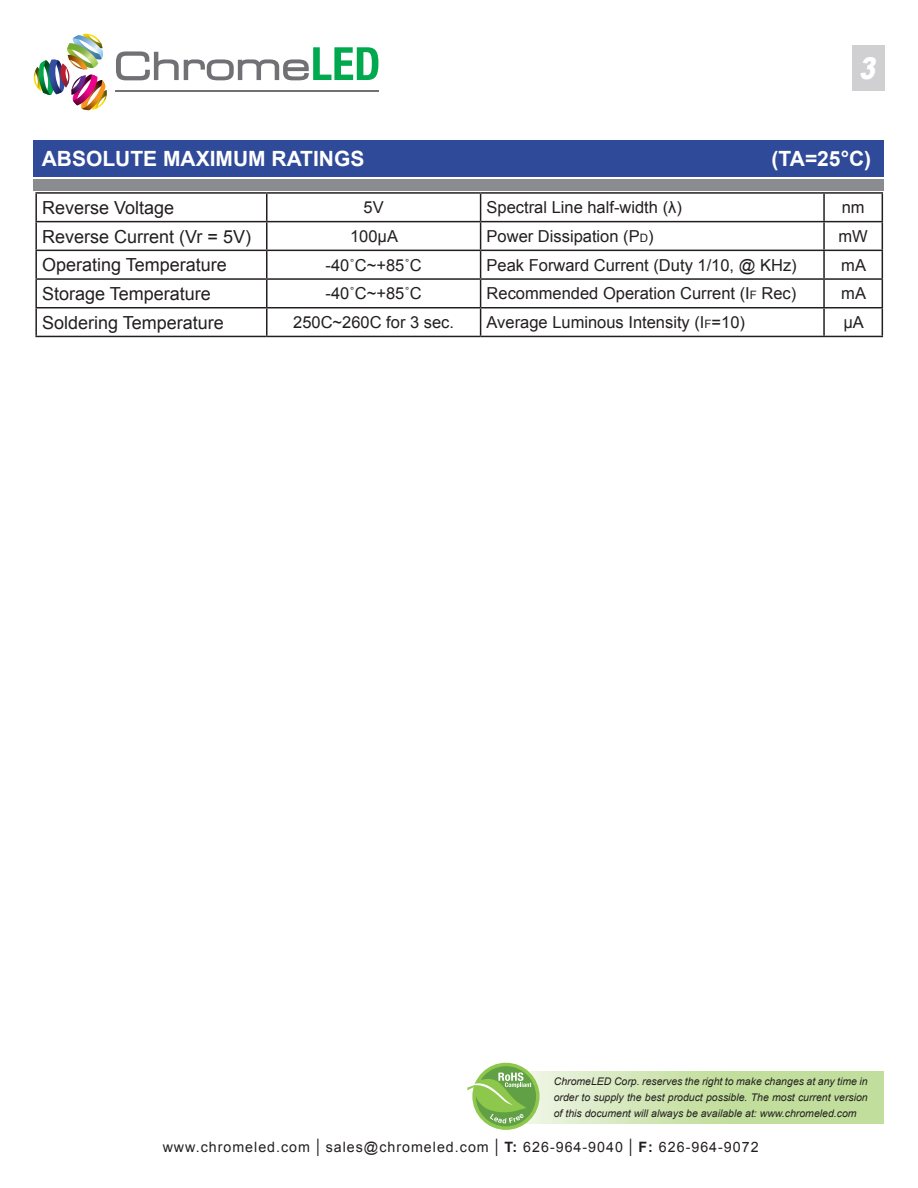
<style>
.page{position:relative;width:918px;height:1188px;background:#fff}
.page>*{position:absolute;margin:0;border:0;box-sizing:border-box;transform-origin:0 0}
.t1{font:italic 900 30px "Arial";color:#fff;scale:.8 1}
.t2{font:700 21px "Arial";color:#fff}
.t3{font:18px "Arial";color:#231f20}
.t4{font:16.5px "Arial";color:#231f20}
.t5{font:14.25px "Arial";letter-spacing:.07em;color:#231f20}
.t6{font:italic 10.5px/15.8px "Arial";color:#231f20;text-align:justify}
.s1{font-style:inherit}
.s2{font-size:11.55px}
.s3{font-size:18.6px}
.s4{font-weight:700}
</style>
<div class="page">
<img style="left:34px;top:34px;width:73px;height:76px">
<hr style="left:115px;top:90px;width:263px;height:2px;background:#717074">
<svg style="left:116px;top:47px;width:262px;height:33px"></svg>
<svg style="left:472px;top:1063px;width:68px;height:67px"></svg>
<div style="left:476px;top:1066px;width:60px;height:60px;background:#61a045;border-radius:50%"></div>
<svg style="left:467px;top:1072px;width:64px;height:51px"></svg>
<div style="left:852px;top:45px;width:32px;height:46px;background:#d0d0d3"></div>
<div style="left:34px;top:140px;width:850px;height:37px;background:#304a9a"></div>
<div style="left:34px;top:179px;width:850px;height:11px;background:#8a8c8f"></div>
<svg style="left:268px;top:194px;width:614px;height:142px"></svg>
<hr style="left:35px;top:192px;width:232px;height:2px;background:#231f20">
<hr style="left:35px;top:194px;width:2px;height:27px;background:#231f20">
<hr style="left:267px;top:192px;width:214px;height:2px;background:#231f20">
<hr style="left:266px;top:194px;width:2px;height:27px;background:#231f20">
<hr style="left:481px;top:192px;width:343px;height:2px;background:#231f20">
<hr style="left:824px;top:192px;width:59px;height:2px;background:#231f20">
<hr style="left:823px;top:194px;width:2px;height:27px;background:#231f20">
<hr style="left:35px;top:221px;width:232px;height:1px;background:#231f20">
<hr style="left:35px;top:222px;width:2px;height:28px;background:#231f20">
<hr style="left:267px;top:221px;width:214px;height:1px;background:#231f20">
<hr style="left:266px;top:222px;width:2px;height:28px;background:#231f20">
<hr style="left:481px;top:221px;width:343px;height:1px;background:#231f20">
<hr style="left:824px;top:221px;width:59px;height:1px;background:#231f20">
<hr style="left:823px;top:222px;width:2px;height:28px;background:#231f20">
<hr style="left:35px;top:250px;width:232px;height:1px;background:#231f20">
<hr style="left:35px;top:251px;width:2px;height:27px;background:#231f20">
<hr style="left:267px;top:250px;width:214px;height:1px;background:#231f20">
<hr style="left:266px;top:251px;width:2px;height:27px;background:#231f20">
<hr style="left:481px;top:250px;width:343px;height:1px;background:#231f20">
<hr style="left:824px;top:250px;width:59px;height:1px;background:#231f20">
<hr style="left:823px;top:251px;width:2px;height:27px;background:#231f20">
<hr style="left:35px;top:278px;width:232px;height:2px;background:#231f20">
<hr style="left:35px;top:280px;width:2px;height:27px;background:#231f20">
<hr style="left:267px;top:278px;width:214px;height:2px;background:#231f20">
<hr style="left:266px;top:280px;width:2px;height:27px;background:#231f20">
<hr style="left:481px;top:278px;width:343px;height:2px;background:#231f20">
<hr style="left:824px;top:278px;width:59px;height:2px;background:#231f20">
<hr style="left:823px;top:280px;width:2px;height:27px;background:#231f20">
<hr style="left:35px;top:307px;width:232px;height:1px;background:#231f20">
<hr style="left:35px;top:308px;width:2px;height:28px;background:#231f20">
<hr style="left:267px;top:307px;width:214px;height:1px;background:#231f20">
<hr style="left:266px;top:308px;width:2px;height:28px;background:#231f20">
<hr style="left:481px;top:307px;width:343px;height:1px;background:#231f20">
<svg style="left:480px;top:194px;width:1px;height:142px"></svg>
<hr style="left:824px;top:307px;width:59px;height:1px;background:#231f20">
<hr style="left:823px;top:308px;width:2px;height:28px;background:#231f20">
<svg style="left:882px;top:194px;width:1px;height:142px"></svg>
<hr style="left:35px;top:336px;width:232px;height:1px;background:#231f20">
<hr style="left:267px;top:336px;width:214px;height:1px;background:#231f20">
<hr style="left:481px;top:336px;width:343px;height:1px;background:#231f20">
<hr style="left:824px;top:336px;width:59px;height:1px;background:#231f20">
<h1 class="t1" style="left:859px;top:46px;width:31px">3</h1>
<p class="t2" style="left:42px;top:145px;width:324px">ABSOLUTE MAXIMUM RATINGS</p>
<p class="t2" style="left:772px;top:145px;width:101px">(Ta=25°C)</p>
<p class="t3" style="left:42px;top:196px;width:134px">Reverse Voltage</p>
<p class="t4" style="left:364px;top:197px;width:22px">5V</p>
<p class="t4" style="left:487px;top:197px;width:197px">Spectral Line half-width (λ)</p>
<p class="t4" style="left:842px;top:197px;width:24px">nm</p>
<p class="t3" style="left:42px;top:224px;width:210px">Reverse Current (Vr = 5V)</p>
<p class="t4" style="left:350px;top:225px;width:50px">100μA</p>
<p class="t4" style="left:487px;top:225px;width:168px">Power Dissipation (<span class="s1">P</span><span class="s2">d</span>)</p>
<p class="t4" style="left:839px;top:225px;width:31px">mW</p>
<p class="t3" style="left:42px;top:253px;width:186px">Operating Temperature</p>
<p class="t4" style="left:326px;top:254px;width:98px">-40˚C~+85˚C</p>
<p class="t4" style="left:487px;top:254px;width:312px">Peak Forward Current (Duty 1/10, @ KHz)</p>
<p class="t4" style="left:841px;top:254px;width:26px">mA</p>
<p class="t3" style="left:42px;top:282px;width:170px">Storage Temperature</p>
<p class="t4" style="left:326px;top:283px;width:98px">-40˚C~+85˚C</p>
<p class="t4" style="left:487px;top:283px;width:311px">Recommended Operation Current (<span class="s1">I</span><span class="s2">f</span> Rec)</p>
<p class="t4" style="left:841px;top:283px;width:26px">mA</p>
<p class="t3" style="left:42px;top:311px;width:183px">Soldering Temperature</p>
<p class="t4" style="left:293px;top:312px;width:162px">250C~260C for 3 sec.</p>
<p class="t4" style="left:487px;top:312px;width:260px">Average Luminous Intensity (I<span class="s2">f</span><span class="s1">=10)</span></p>
<p class="t4" style="left:843px;top:312px;width:22px">μ<span class="s1">A</span></p>
<p class="t6" style="left:554px;top:1074px;width:316px">ChromeLED Corp. reserves the right to make changes at any time in order to supply the best product possible. The most current version of this document will always be available at: www.chromeled.com</p>
<p class="t5" style="left:163px;top:1137px;width:597px">www.chromeled.com <span class="s3">|</span> sales@chromeled.com <span class="s3">|</span> <span class="s4">T:</span> 626-964-9040 <span class="s3">|</span> <span class="s4">F:</span> 626-964-9072</p>
</div>
